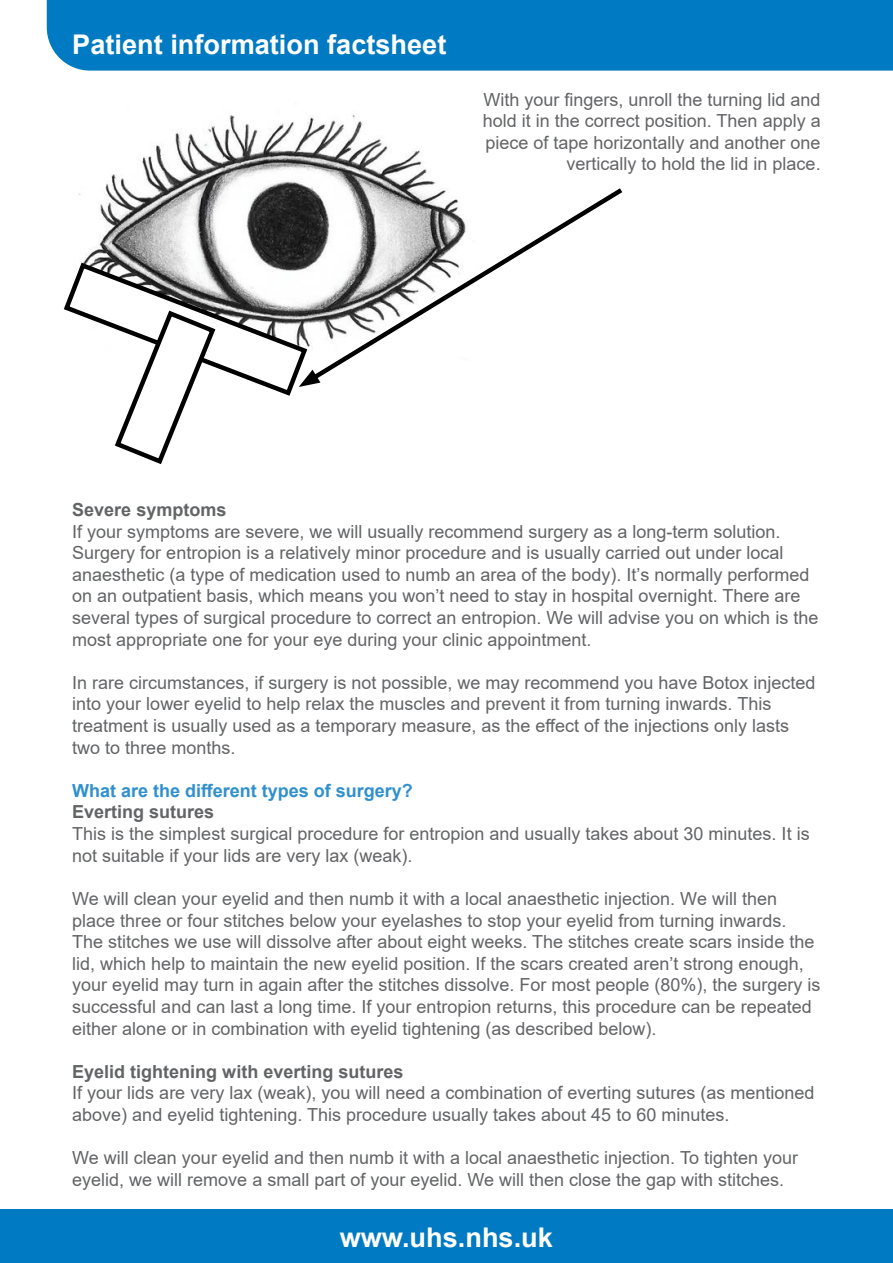
<style>
.page{position:relative;width:893px;height:1263px;background:#fff}
.page>*{position:absolute;margin:0;border:0;box-sizing:border-box;transform-origin:0 0}
.t1{font:700 27.15px "Arial";color:#fff}
.t2{font:18px/21.6px "Arial";color:#636466}
.t3{font:700 18px "Arial";color:#636466}
.t4{font:700 18px "Arial";color:#3090ce}
</style>
<div class="page">
<img style="left:78px;top:115px;width:358px;height:145px">
<div style="left:0;top:1209px;width:893px;height:54px;background:#007ac2"></div>
<div style="left:46px;top:0;width:847px;height:71px;background:#007ac2"></div>
<svg style="left:303px;top:184px;width:320px;height:199px"></svg>
<svg style="left:64px;top:260px;width:256px;height:205px"></svg>
<h1 class="t1" style="left:72px;top:25px;width:376px">Patient information factsheet</h1>
<p class="t2" style="left:483px;top:88px;width:339px;text-align:right">With your fingers, unroll the turning lid and hold it in the correct position. Then apply a piece of tape horizontally and another one vertically to hold the lid in place.</p>
<p class="t3" style="left:72px;top:497px;width:156px">Severe symptoms</p>
<p class="t2" style="left:72px;top:520px;width:748px">If your symptoms are severe, we will usually recommend surgery as a long-term solution.<br>Surgery for entropion is a relatively minor procedure and is usually carried out under local anaesthetic (a type of medication used to numb an area of the body). It’s normally performed on an outpatient basis, which means you won’t need to stay in hospital overnight. There are several types of surgical procedure to correct an entropion. We will advise you on which is the most appropriate one for your eye during your clinic appointment.</p>
<p class="t2" style="left:72px;top:672px;width:745px">In rare circumstances, if surgery is not possible, we may recommend you have Botox injected into your lower eyelid to help relax the muscles and prevent it from turning inwards. This treatment is usually used as a temporary measure, as the effect of the injections only lasts two to three months.</p>
<p class="t4" style="left:72px;top:778px;width:342px">What are the different types of surgery?</p>
<p class="t3" style="left:72px;top:799px;width:144px">Everting sutures</p>
<p class="t2" style="left:72px;top:823px;width:739px">This is the simplest surgical procedure for entropion and usually takes about 30 minutes. It is not suitable if your lids are very lax (weak).</p>
<p class="t2" style="left:72px;top:888px;width:750px">We will clean your eyelid and then numb it with a local anaesthetic injection. We will then place three or four stitches below your eyelashes to stop your eyelid from turning inwards.<br>The stitches we use will dissolve after about eight weeks. The stitches create scars inside the lid, which help to maintain the new eyelid position. If the scars created aren’t strong enough, your eyelid may turn in again after the stitches dissolve. For most people (80%), the surgery is successful and can last a long time. If your entropion returns, this procedure can be repeated either alone or in combination with eyelid tightening (as described below).</p>
<p class="t3" style="left:72px;top:1059px;width:333px">Eyelid tightening with everting sutures</p>
<p class="t2" style="left:72px;top:1082px;width:744px">If your lids are very lax (weak), you will need a combination of everting sutures (as mentioned above) and eyelid tightening. This procedure usually takes about 45 to 60 minutes.</p>
<p class="t2" style="left:72px;top:1147px;width:727px">We will clean your eyelid and then numb it with a local anaesthetic injection. To tighten your eyelid, we will remove a small part of your eyelid. We will then close the gap with stitches.</p>
<h1 class="t1" style="left:340px;top:1218px;width:215px">www.uhs.nhs.uk</h1>
</div>
